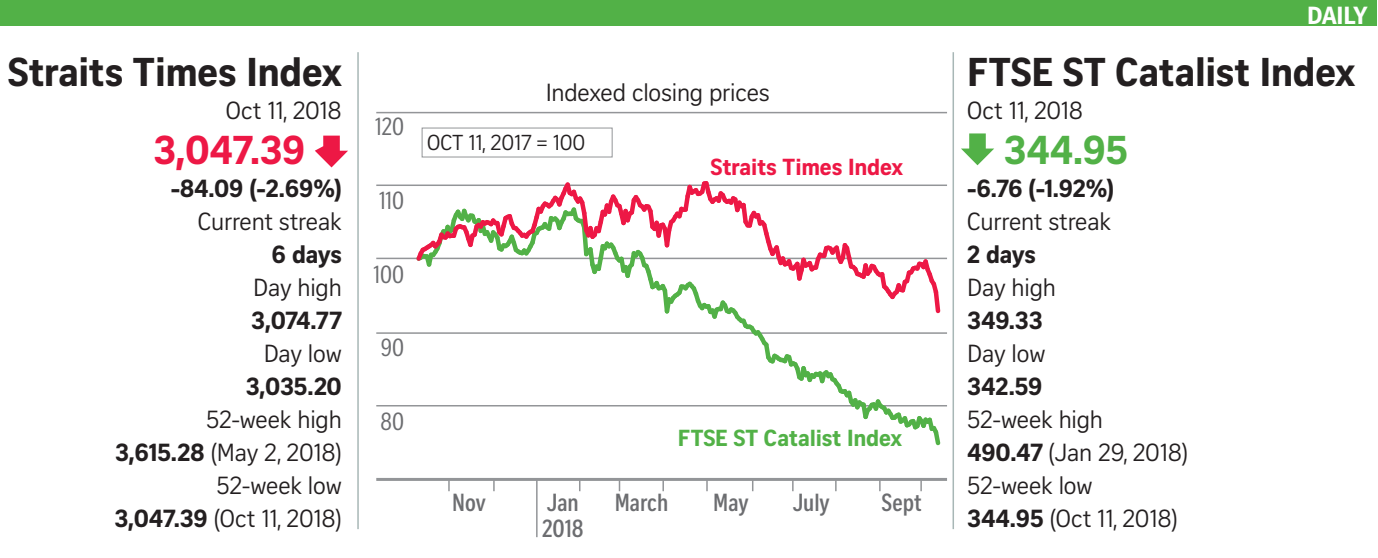
<style>
.page{position:relative;width:1378px;height:558px;background:#fff}
.page>*{position:absolute;margin:0;border:0;box-sizing:border-box;transform-origin:0 0}
.t1{font:700 39px "Curator Serp Text";letter-spacing:-.01em;color:#231f20}
.t2{font:700 39px "Curator Serp Text";color:#ed1845}
.t3{font:700 39px "Curator Serp Text";color:#52b147}
.t4{font:24px/33px "Curator Serp Text";letter-spacing:-.01em;color:#231f20;text-align:right}
.t5{font:700 24px "Curator Serp Text";letter-spacing:-.01em;color:#231f20}
.t6{font:700 24px "Curator Head Cond ST Semi";color:#6c6d70}
.t7{font:24px "Curator Head Cond ST Regular";color:#6c6d70}
.t8{font:700 24px "Curator Serp Text";letter-spacing:-.02em;color:#fff}
.t9{font:22.5px "Curator Head ST Bold";letter-spacing:-.01em;color:#52b147}
.t10{font:22.5px "Curator Head ST Bold";letter-spacing:-.01em;color:#ed1845}
.t11{font:21px "Curator Serp Text";letter-spacing:-.01em;color:#231f20}
.s1{font-weight:700}
</style>
<div class="page">
<div style="left:0;top:0;width:1376px;height:26px;background:#52b147"></div>
<svg style="left:961px;top:133px;width:33px;height:32px"></svg>
<svg style="left:315px;top:135px;width:33px;height:32px"></svg>
<div style="left:422px;top:127px;width:190px;height:30px;background:#fff;border:1px solid #939598"></div>
<hr style="left:357px;top:52px;width:2px;height:476px;background:#a8b7b6">
<hr style="left:952px;top:52px;width:2px;height:476px;background:#a8b7b6">
<hr style="left:376px;top:477px;width:571px;height:3px;background:#939598">
<hr style="left:376px;top:404px;width:571px;height:2px;background:#939598">
<hr style="left:376px;top:332px;width:571px;height:1px;background:#939598">
<hr style="left:376px;top:184px;width:571px;height:2px;background:#939598">
<hr style="left:376px;top:257px;width:571px;height:2px;background:#939598">
<hr style="left:376px;top:112px;width:571px;height:1px;background:#939598">
<svg style="left:413px;top:181px;width:530px;height:265px"></svg>
<svg style="left:448px;top:480px;width:2px;height:10px"></svg>
<svg style="left:493px;top:480px;width:2px;height:10px"></svg>
<hr style="left:536px;top:478px;width:1px;height:58px;background:#939598">
<svg style="left:662px;top:480px;width:2px;height:10px"></svg>
<svg style="left:706px;top:480px;width:2px;height:10px"></svg>
<svg style="left:920px;top:480px;width:2px;height:10px"></svg>
<h1 class="t1" style="left:8px;top:48px;width:335px">Straits Times Index</h1>
<p class="t4" style="left:226px;top:93px;width:117px">Oct 11, 2018</p>
<h1 class="t2" style="left:154px;top:126px;width:153px">3,047.39</h1>
<p class="t5" style="left:171px;top:173px;width:173px">-84.09 (-2.69%)</p>
<p class="t4" style="left:198px;top:204px;width:145px">Current streak</p>
<p class="t5" style="left:272px;top:239px;width:72px">6 days</p>
<p class="t4" style="left:253px;top:270px;width:90px">Day high</p>
<p class="t5" style="left:251px;top:305px;width:92px">3,074.77</p>
<p class="t4" style="left:264px;top:336px;width:80px">Day low</p>
<p class="t5" style="left:246px;top:371px;width:97px">3,035.20</p>
<p class="t4" style="left:114px;top:402px;width:229px">52-week high<br><span class="s1">3,615.28</span> (May 2, 2018)<br>52-week low<br><span class="s1">3,047.39</span> (Oct 11, 2018)</p>
<p class="t7" style="left:375px;top:114px;width:30px">120</p>
<p class="t7" style="left:379px;top:187px;width:26px">110</p>
<p class="t7" style="left:374px;top:261px;width:32px">100</p>
<p class="t7" style="left:381px;top:334px;width:25px">90</p>
<p class="t7" style="left:380px;top:408px;width:25px">80</p>
<p class="t4" style="left:546px;top:75px;width:226px">Indexed closing prices</p>
<p class="t11" style="left:427px;top:130px;width:160px">OCT 11, 2017 = 100</p>
<p class="t10" style="left:710px;top:153px;width:194px">Straits Times Index</p>
<p class="t9" style="left:678px;top:423px;width:226px">FTSE ST Catalist Index</p>
<p class="t6" style="left:452px;top:489px;width:35px">Nov</p>
<p class="t6" style="left:713px;top:489px;width:37px">May</p>
<p class="t6" style="left:793px;top:489px;width:39px">July</p>
<p class="t6" style="left:881px;top:489px;width:42px">Sept</p>
<p class="t6" style="left:547px;top:489px;width:34px">Jan</p>
<p class="t6" style="left:615px;top:489px;width:55px">March</p>
<p class="t6" style="left:542px;top:514px;width:43px">2018</p>
<p class="t8" style="left:1307px;top:1px;width:62px">DAILY</p>
<h1 class="t1" style="left:967px;top:48px;width:389px">FTSE ST Catalist Index</h1>
<p class="t4" style="left:967px;top:93px;width:117px">Oct 11, 2018</p>
<h1 class="t3" style="left:1004px;top:126px;width:126px">344.95</h1>
<p class="t5" style="left:967px;top:173px;width:148px">-6.76 (-1.92%)</p>
<p class="t4" style="left:967px;top:204px;width:145px">Current streak</p>
<p class="t5" style="left:967px;top:239px;width:70px">2 days</p>
<p class="t4" style="left:967px;top:270px;width:90px">Day high</p>
<p class="t5" style="left:967px;top:305px;width:77px">349.33</p>
<p class="t4" style="left:967px;top:336px;width:80px">Day low</p>
<p class="t5" style="left:967px;top:371px;width:77px">342.59</p>
<p class="t4" style="left:967px;top:402px;width:222px;text-align:left">52-week high<br><span class="s1">490.47</span> (Jan 29, 2018)<br>52-week low<br><span class="s1">344.95</span> (Oct 11, 2018)</p>
</div>
